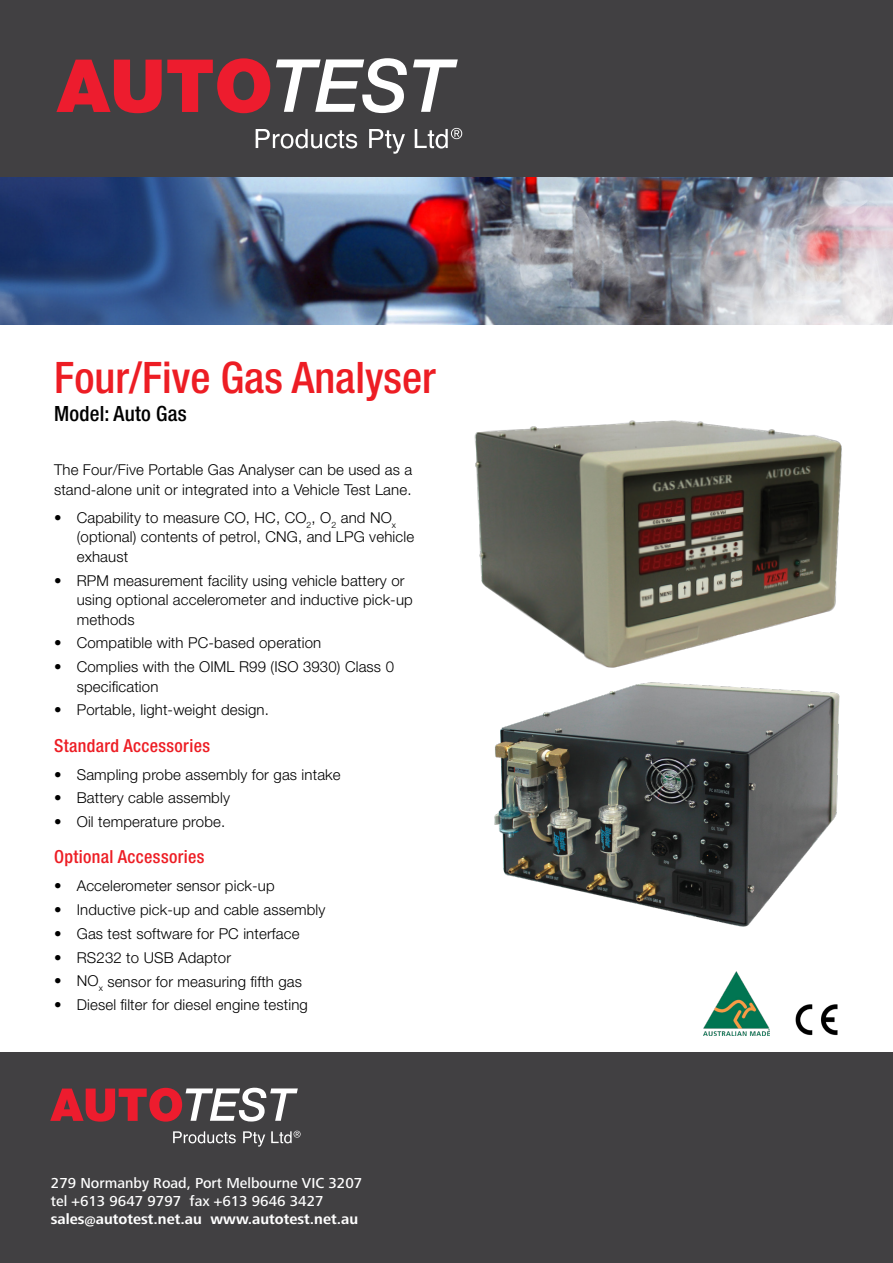
<style>
.page{position:relative;width:893px;height:1263px;background:#fff}
.page>*{position:absolute;margin:0;border:0;box-sizing:border-box;transform-origin:0 0}
.t1{font:500 condensed 43.5px "Helvetica Neue";color:#ed1d24}
.t2{font:500 condensed 21px "Helvetica Neue";letter-spacing:.01em;color:#000}
.t3{font:500 condensed 18px "Helvetica Neue";letter-spacing:.02em;color:#ed1d24}
.t4{font:300 15px/19.5px "Helvetica Neue";letter-spacing:.01em;color:#000}
.t5{font:500 15px/18px "Frutiger Next LT";color:#fff}
.t6{font:700 15px "Frutiger Next LT";color:#fff}
</style>
<div class="page">
<img style="left:474px;top:420px;width:368px;height:248px">
<img style="left:494px;top:682px;width:346px;height:245px">
<img style="left:0;top:176px;width:893px;height:148px">
<div style="left:0;top:0;width:893px;height:176px;background:#414042"></div>
<img style="left:704px;top:972px;width:65px;height:64px">
<img style="left:795px;top:1004px;width:43px;height:32px">
<div style="left:0;top:1053px;width:893px;height:210px;background:#414042"></div>
<svg style="left:50px;top:1088px;width:248px;height:34px"></svg>
<svg style="left:173px;top:1131px;width:63px;height:12px"></svg>
<svg style="left:243px;top:1131px;width:22px;height:15px"></svg>
<svg style="left:271px;top:1131px;width:30px;height:12px"></svg>
<svg style="left:56px;top:58px;width:214px;height:55px"></svg>
<svg style="left:276px;top:58px;width:131px;height:55px"></svg>
<svg style="left:413px;top:59px;width:45px;height:53px"></svg>
<svg style="left:256px;top:129px;width:101px;height:20px"></svg>
<svg style="left:369px;top:129px;width:36px;height:25px"></svg>
<svg style="left:415px;top:128px;width:47px;height:21px"></svg>
<h1 class="t1" style="left:54px;top:352px;width:383px">Four/Five Gas Analyser</h1>
<h2 class="t2" style="left:54px;top:401px;width:134px">Model: Auto Gas</h2>
<p class="t4" style="left:54px;top:460px;width:360px">The Four/Five Portable Gas Analyser can be used as a stand-alone unit or integrated into a Vehicle Test Lane.</p>
<p class="t4" style="left:77px;top:507px;width:339px;text-indent:-23px">• Capability to measure CO, HC, CO<sub>2</sub>, O<sub>2</sub> and NO<sub>x </sub>(optional) contents of petrol, CNG, and LPG vehicle exhaust</p>
<p class="t4" style="left:77px;top:570px;width:338px;text-indent:-23px">• RPM measurement facility using vehicle battery or using optional accelerometer and inductive pick-up methods</p>
<p class="t4" style="left:54px;top:633px;width:269px">• Compatible with PC-based operation</p>
<p class="t4" style="left:77px;top:657px;width:319px;text-indent:-23px">• Complies with the OIML R99 (ISO 3930) Class 0 specification</p>
<p class="t4" style="left:54px;top:700px;width:216px">• Portable, light-weight design.</p>
<p class="t3" style="left:54px;top:734px;width:158px">Standard Accessories</p>
<p class="t4" style="left:54px;top:764px;width:288px">• Sampling probe assembly for gas intake</p>
<p class="t4" style="left:54px;top:788px;width:177px">• Battery cable assembly</p>
<p class="t4" style="left:54px;top:812px;width:173px">• Oil temperature probe.</p>
<p class="t3" style="left:54px;top:846px;width:152px">Optional Accessories</p>
<p class="t4" style="left:54px;top:876px;width:222px">• Accelerometer sensor pick-up</p>
<p class="t4" style="left:54px;top:900px;width:273px">• Inductive pick-up and cable assembly</p>
<p class="t4" style="left:54px;top:923px;width:247px">• Gas test software for PC interface</p>
<p class="t4" style="left:54px;top:947px;width:179px">• RS232 to USB Adaptor</p>
<p class="t4" style="left:54px;top:971px;width:250px">• NO<sub>x</sub> sensor for measuring fifth gas</p>
<p class="t4" style="left:54px;top:995px;width:255px">• Diesel filter for diesel engine testing</p>
<p class="t5" style="left:51px;top:1174px;width:313px">279 Normanby Road, Port Melbourne VIC 3207 tel +613 9647 9797 fax +613 9646 3427</p>
<p class="t6" style="left:51px;top:1210px;width:309px">sales@autotest.net.au www.autotest.net.au</p>
</div>
